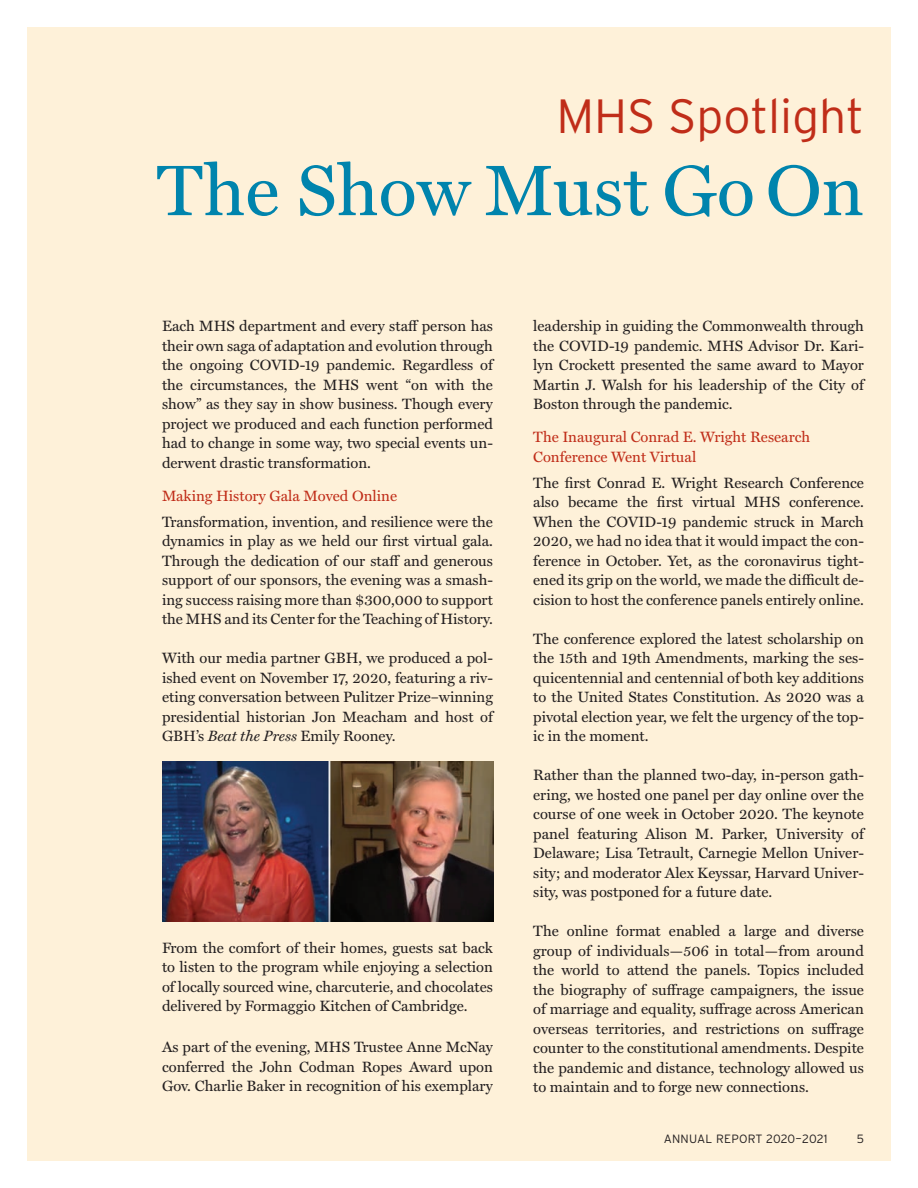
<style>
.page{position:relative;width:918px;height:1188px;background:#fff}
.page>*{position:absolute;margin:0;border:0;box-sizing:border-box;transform-origin:0 0}
.t1{font:72px "Miller Text";color:#0084ad}
.Story_header{font:300 48px "Interstate";color:#c02d19}
.t2{font:15px/19.5px "Miller Text";color:#231f20;text-align:justify}
.t3{font:15px/19.5px "Miller Text";color:#c02d19}
.t4{font:300 12px "Interstate";letter-spacing:.02em;color:#231f20}
.s1{font-style:italic}
</style>
<div class="page">
<div style="left:27px;top:27px;width:864px;height:1134px;background:#fef1d9"></div>
<img style="left:162px;top:761px;width:331px;height:161px">
<p class="Story_header" style="left:556px;top:87px;width:309px">MHS Spotlight</p>
<p class="t1" style="left:157px;top:149px;width:709px">The Show Must Go On</p>
<p class="t2" style="left:162px;top:317px;width:333px">Each MHS department and every staff person has their own saga of adaptation and evolution through the ongoing COVID-19 pandemic. Regardless of the circumstances, the MHS went “on with the show” as they say in show business. Though every project we produced and each function performed had to change in some way, two special events un&shy;derwent drastic transformation.</p>
<p class="t3" style="left:162px;top:486px;width:237px">Making History Gala Moved Online</p>
<p class="t2" style="left:162px;top:512px;width:333px">Transformation, invention, and resilience were the dynamics in play as we held our first virtual gala.<br>Through the dedication of our staff and generous support of our sponsors, the evening was a smash&shy;ing success raising more than $300,000 to support the MHS and its Center for the Teaching of History.</p>
<p class="t2" style="left:162px;top:649px;width:333px">With our media partner GBH, we produced a pol&shy;ished event on November 17, 2020, featuring a riv&shy;eting conversation between Pulitzer Prize–winning presidential historian Jon Meacham and host of GBH’s <span class="s1">Beat the Press</span> Emily Rooney.</p>
<p class="t2" style="left:162px;top:938px;width:333px">From the comfort of their homes, guests sat back to listen to the program while enjoying a selection of locally sourced wine, charcuterie, and chocolates delivered by Formaggio Kitchen of Cambridge.</p>
<p class="t2" style="left:162px;top:1038px;width:333px">As part of the evening, MHS Trustee Anne McNay conferred the John Codman Ropes Award upon Gov. Charlie Baker in recognition of his exemplary</p>
<p class="t2" style="left:533px;top:317px;width:332px">leadership in guiding the Commonwealth through the COVID-19 pandemic. MHS Advisor Dr. Kari&shy;lyn Crockett presented the same award to Mayor Martin J. Walsh for his leadership of the City of Boston through the pandemic.</p>
<p class="t3" style="left:533px;top:428px;width:278px">The Inaugural Conrad E. Wright Research<br>Conference Went Virtual</p>
<p class="t2" style="left:533px;top:473px;width:332px">The first Conrad E. Wright Research Conference also became the first virtual MHS conference.<br>When the COVID-19 pandemic struck in March 2020, we had no idea that it would impact the con&shy;ference in October. Yet, as the coronavirus tight&shy;ened its grip on the world, we made the difficult de&shy;cision to host the conference panels entirely online.</p>
<p class="t2" style="left:533px;top:629px;width:332px">The conference explored the latest scholarship on the 15th and 19th Amendments, marking the ses&shy;quicentennial and centennial of both key additions to the United States Constitution. As 2020 was a pivotal election year, we felt the urgency of the top&shy;ic in the moment.</p>
<p class="t2" style="left:533px;top:766px;width:332px">Rather than the planned two-day, in-person gath&shy;ering, we hosted one panel per day online over the course of one week in October 2020. The keynote panel featuring Alison M. Parker, University of Delaware; Lisa Tetrault, Carnegie Mellon Univer&shy;sity; and moderator Alex Keyssar, Harvard Univer&shy;sity, was postponed for a future date.</p>
<p class="t2" style="left:533px;top:922px;width:332px">The online format enabled a large and diverse group of individuals—506 in total—from around the world to attend the panels. Topics included the biography of suffrage campaigners, the issue of marriage and equality, suffrage across American overseas territories, and restrictions on suffrage counter to the constitutional amendments. Despite the pandemic and distance, technology allowed us to maintain and to forge new connections.</p>
<p class="t4" style="left:664px;top:1132px;width:165px">ANNUAL REPORT 2020–2021</p>
<p class="t4" style="left:857px;top:1131px;width:9px">5</p>
</div>
